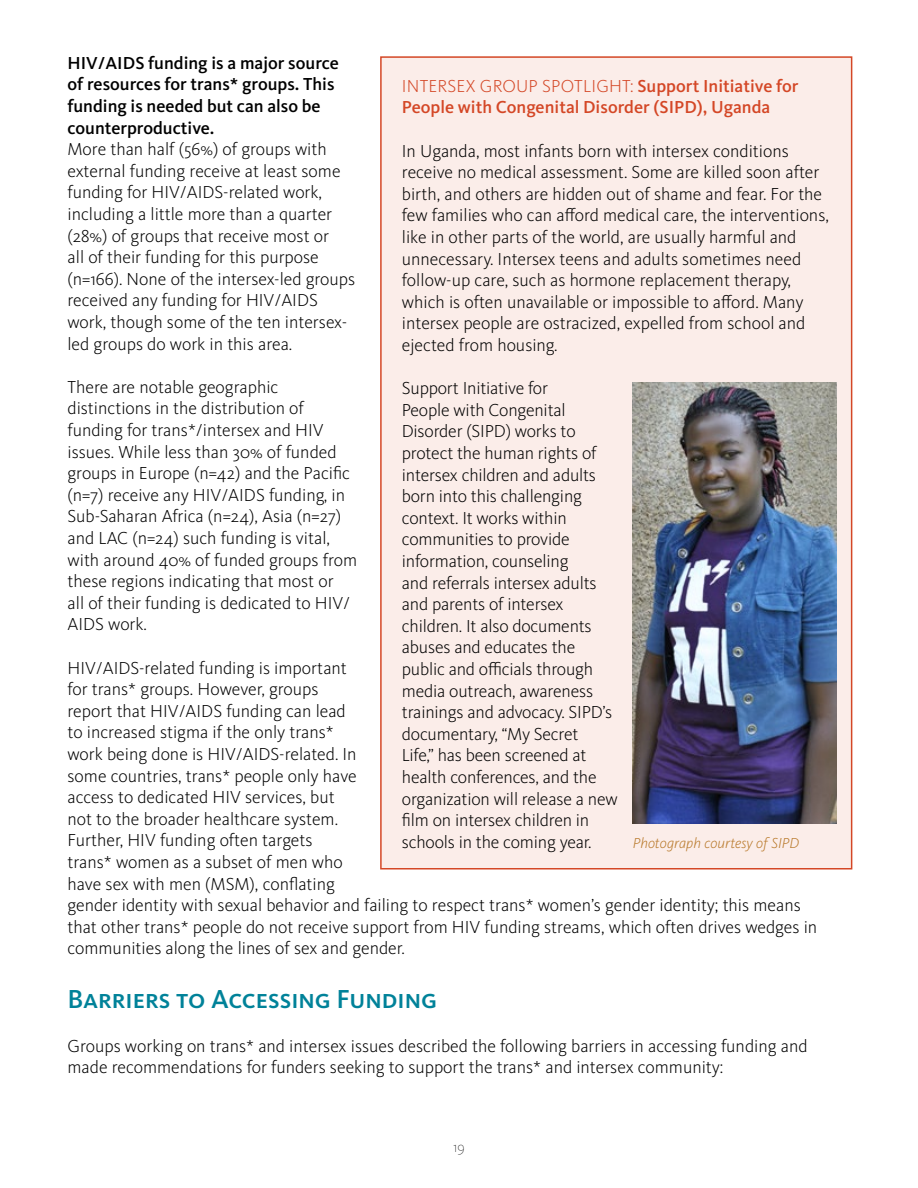
<style>
.page{position:relative;width:918px;height:1188px;background:#fff}
.page>*{position:absolute;margin:0;border:0;box-sizing:border-box;transform-origin:0 0}
.t1{font:500 27px "Kievit Pro";color:#008299}
.t2{font:300 18px/21.6px "Kievit Pro";color:#000}
.t3{font:500 18px/21.6px "Kievit Pro";color:#000}
.t4{font:500 18px/21.6px "Kievit Pro";color:#d44726}
.t5{font:300 18px "Kievit Pro";color:#d44726}
.t6{font:italic 300 15px "Kievit Pro";color:#b87829}
.t7{font:100 15px "Kievit Pro";color:#000}
.s1{font-weight:300}
</style>
<div class="page">
<div style="left:381px;top:57px;width:471px;height:812px;background:#fbede9"></div>
<img style="left:633px;top:382px;width:203px;height:442px">
<p class="t3" style="left:68px;top:52px;width:273px">HIV/AIDS funding is a major source of resources for trans* groups. This funding is needed but can also be counterproductive.</p>
<p class="t2" style="left:68px;top:138px;width:289px">More than half (56%) of groups with external funding receive at least some funding for HIV/AIDS-related work, including a little more than a quarter (28%) of groups that receive most or<br>all of their funding for this purpose (n=166). None of the intersex-led groups received any funding for HIV/AIDS work, though some of the ten intersex&shy;led groups do work in this area.</p>
<p class="t2" style="left:68px;top:376px;width:291px">There are notable geographic distinctions in the distribution of funding for trans*/intersex and HIV issues. While less than 30% of funded groups in Europe (n=42) and the Pacific (n=7) receive any HIV/AIDS funding, in Sub-Saharan Africa (n=24), Asia (n=27) and LAC (n=24) such funding is vital, with around 40% of funded groups from these regions indicating that most or<br>all of their funding is dedicated to HIV/ AIDS work.</p>
<p class="t2" style="left:68px;top:657px;width:751px">HIV/AIDS-related funding is important<br>for trans* groups. However, groups<br>report that HIV/AIDS funding can lead<br>to increased stigma if the only trans*<br>work being done is HIV/AIDS-related. In<br>some countries, trans* people only have<br>access to dedicated HIV services, but<br>not to the broader healthcare system.<br>Further, HIV funding often targets<br>trans* women as a subset of men who<br>have sex with men (MSM), conflating<br>gender identity with sexual behavior and failing to respect trans* women’s gender identity; this means that other trans* people do not receive support from HIV funding streams, which often drives wedges in communities along the lines of sex and gender.</p>
<h1 class="t1" style="left:68px;top:983px;width:371px">Barriers to Accessing Funding</h1>
<p class="t2" style="left:68px;top:1035px;width:742px">Groups working on trans* and intersex issues described the following barriers in accessing funding and made recommendations for funders seeking to support the trans* and intersex community:</p>
<p class="t4" style="left:402px;top:75px;width:398px;text-indent:228px"><span class="s1">:</span> Support Initiative for<br>People with Congenital Disorder (SIPD), Uganda</p>
<p class="t2" style="left:402px;top:140px;width:429px">In Uganda, most infants born with intersex conditions receive no medical assessment. Some are killed soon after birth, and others are hidden out of shame and fear. For the few families who can afford medical care, the interventions, like in other parts of the world, are usually harmful and unnecessary. Intersex teens and adults sometimes need follow-up care, such as hormone replacement therapy, which is often unavailable or impossible to afford. Many intersex people are ostracized, expelled from school and ejected from housing.</p>
<p class="t2" style="left:402px;top:377px;width:217px">Support Initiative for<br>People with Congenital<br>Disorder (SIPD) works to protect the human rights of intersex children and adults born into this challenging context. It works within communities to provide information, counseling<br>and referrals intersex adults and parents of intersex children. It also documents abuses and educates the public and officials through media outreach, awareness trainings and advocacy. SIPD’s documentary, “My Secret<br>Life,” has been screened at health conferences, and the organization will release a new film on intersex children in schools in the coming year.</p>
<p class="t5" style="left:402px;top:75px;width:16px">Intersex</p>
<p class="t5" style="left:480px;top:75px;width:25px">Group</p>
<p class="t5" style="left:542px;top:75px;width:20px">Spotlight</p>
<p class="t6" style="left:633px;top:834px;width:168px">Photograph courtesy of SIPD</p>
<p class="t7" style="left:453px;top:1138px;width:13px">19</p>
</div>
